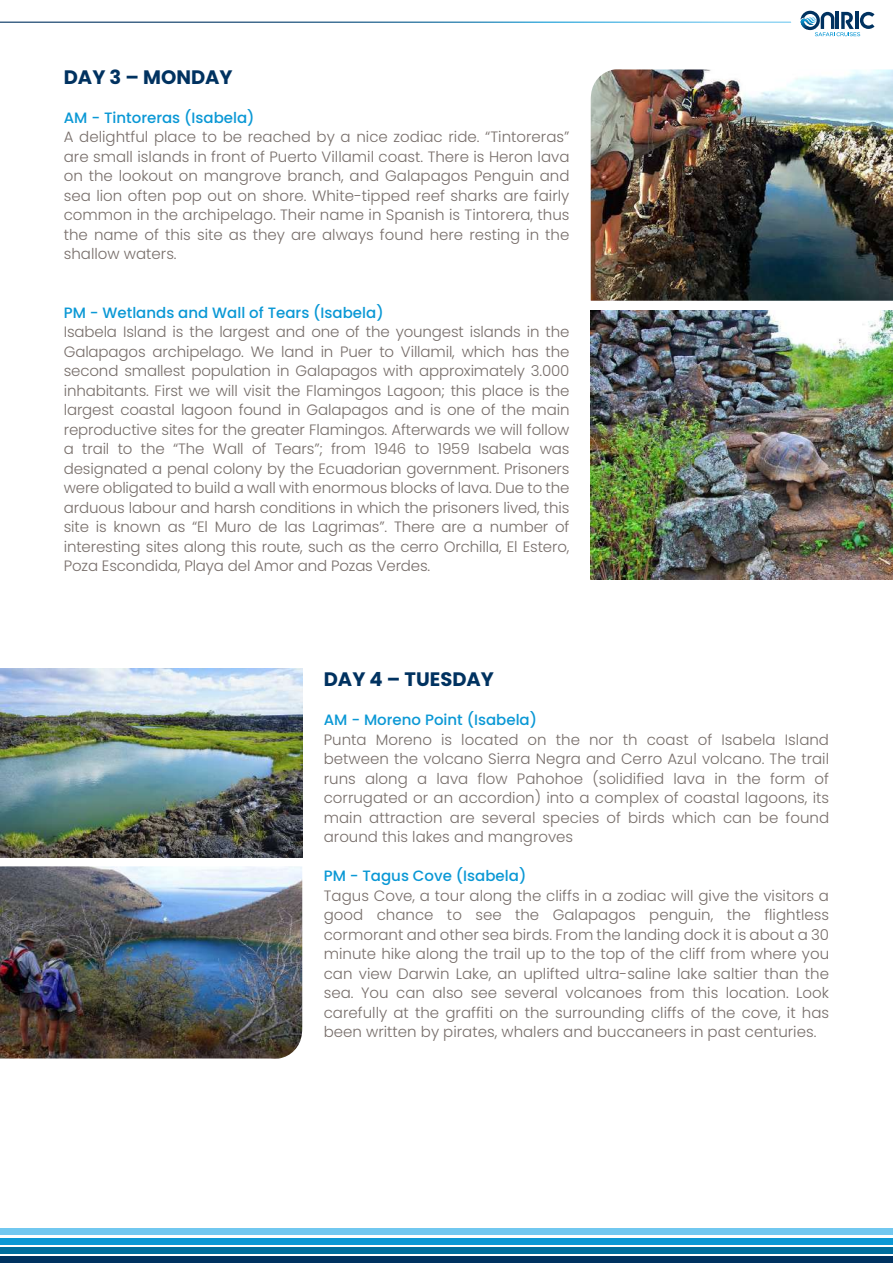
<style>
.page{position:relative;width:893px;height:1263px;background:#fff}
.page>*{position:absolute;margin:0;border:0;box-sizing:border-box;transform-origin:0 0}
.t1{font:700 19.5px "Poppins";color:#003260}
.t2{font:300 15px/19.5px "Poppins";color:#776e6a;text-align:justify}
.t3{font:500 15px "Poppins";color:#0a98d5}
</style>
<div class="page">
<img style="left:591px;top:310px;width:302px;height:270px">
<img style="left:0;top:668px;width:302px;height:190px">
<img style="left:591px;top:69px;width:302px;height:232px">
<img style="left:0;top:866px;width:302px;height:193px">
<div style="left:0;top:1256px;width:893px;height:7px;background:#003260"></div>
<div style="left:0;top:1247px;width:893px;height:6px;background:#006e9e"></div>
<div style="left:0;top:1238px;width:893px;height:6px;background:#0a98d5"></div>
<div style="left:0;top:1228px;width:893px;height:7px;background:#72c8f0"></div>
<svg style="left:800px;top:11px;width:74px;height:25px"></svg>
<h1 class="t1" style="left:64px;top:66px;width:170px">DAY 3 – MONDAY</h1>
<p class="t3" style="left:64px;top:109px;width:192px">AM - Tintoreras (Isabela)</p>
<p class="t2" style="left:64px;top:127px;width:507px">A delightful place to be reached by a nice zodiac ride. “Tintoreras” are small islands in front of Puerto Villamil coast. There is Heron lava on the lookout on mangrove branch, and Galapagos Penguin and sea lion often pop out on shore. White-tipped reef sharks are fairly common in the archipelago. Their name in Spanish is Tintorera, thus the name of this site as they are always found here resting in the shallow waters.</p>
<p class="t3" style="left:64px;top:304px;width:321px">PM - Wetlands and Wall of Tears (Isabela)</p>
<p class="t2" style="left:64px;top:322px;width:507px">Isabela Island is the largest and one of the youngest islands in the Galapagos archipelago. We land in Puer to Villamil, which has the second smallest population in Galapagos with approximately 3.000 inhabitants. First we will visit the Flamingos Lagoon; this place is the largest coastal lagoon found in Galapagos and is one of the main reproductive sites for the greater Flamingos. Afterwards we will follow a trail to the “The Wall of Tears”; from 1946 to 1959 Isabela was designated a penal colony by the Ecuadorian government. Prisoners were obligated to build a wall with enormous blocks of lava. Due to the arduous labour and harsh conditions in which the prisoners lived, this site is known as “El Muro de las Lagrimas”. There are a number of interesting sites along this route, such as the cerro Orchilla, El Estero, Poza Escondida, Playa del Amor and Pozas Verdes.</p>
<h1 class="t1" style="left:324px;top:668px;width:172px">DAY 4 – TUESDAY</h1>
<p class="t3" style="left:324px;top:711px;width:215px">AM - Moreno Point (Isabela)</p>
<p class="t2" style="left:324px;top:730px;width:507px">Punta Moreno is located on the nor th coast of Isabela Island between the volcano Sierra Negra and Cerro Azul volcano. The trail runs along a lava flow Pahohoe (solidified lava in the form of corrugated or an accordion) into a complex of coastal lagoons, its main attraction are several species of birds which can be found around this lakes and mangroves</p>
<p class="t3" style="left:324px;top:867px;width:204px">PM - Tagus Cove (Isabela)</p>
<p class="t2" style="left:324px;top:886px;width:507px">Tagus Cove, a tour along the cliffs in a zodiac will give the visitors a good chance to see the Galapagos penguin, the flightless cormorant and other sea birds. From the landing dock it is about a 30 minute hike along the trail up to the top of the cliff from where you can view Darwin Lake, an uplifted ultra-saline lake saltier than the sea. You can also see several volcanoes from this location. Look carefully at the graffiti on the surrounding cliffs of the cove, it has been written by pirates, whalers and buccaneers in past centuries.</p>
</div>
